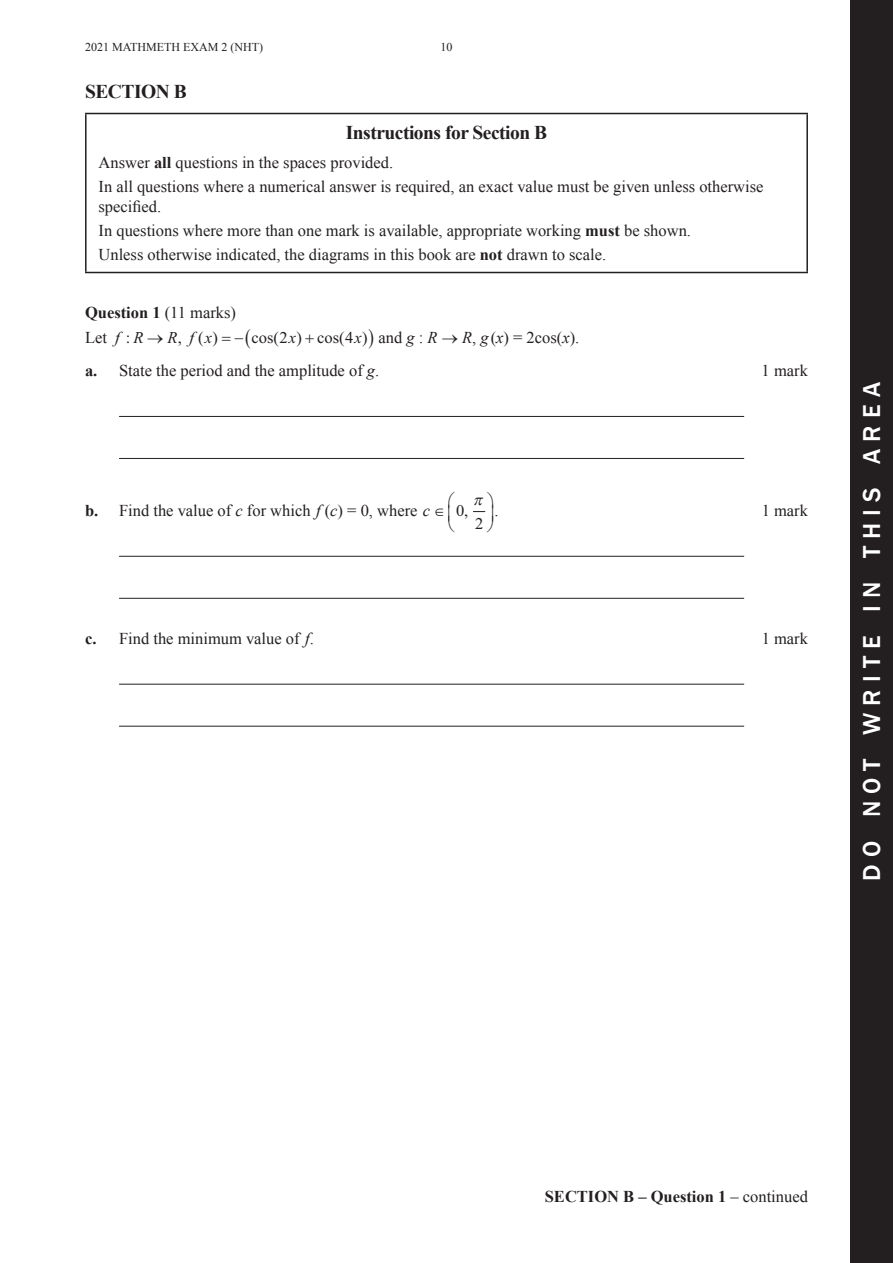
<style>
.page{position:relative;width:893px;height:1263px;background:#fff}
.page>*{position:absolute;margin:0;border:0;box-sizing:border-box;transform-origin:0 0}
.t1{font:500 25.2px "Franklin Gothic";letter-spacing:.285em;color:#fff}
.t2{font:700 19.5px "Times New Roman";letter-spacing:-.025em;color:#231f20}
.t3{font:16.5px/24px "Times New Roman";color:#231f20}
.t4{font:700 16.5px "Times New Roman";color:#231f20}
.t5{font:12px "Times New Roman";color:#231f20}
.s1{font-weight:700}
.s2{font-style:italic}
.s3{font-weight:400}
</style>
<div class="page">
<div style="left:850px;top:0;width:43px;height:1263px;background:#231f20"></div>
<hr style="left:119px;top:416px;width:625px;height:1px;background:#231f20">
<hr style="left:119px;top:458px;width:625px;height:1px;background:#231f20">
<hr style="left:119px;top:556px;width:625px;height:1px;background:#231f20">
<hr style="left:119px;top:598px;width:625px;height:1px;background:#231f20">
<hr style="left:119px;top:684px;width:625px;height:1px;background:#231f20">
<hr style="left:119px;top:726px;width:625px;height:1px;background:#231f20">
<hr style="left:85px;top:113px;width:723px;height:1px;background:#231f20">
<hr style="left:85px;top:114px;width:2px;height:158px;background:#231f20">
<hr style="left:806px;top:114px;width:2px;height:158px;background:#231f20">
<hr style="left:85px;top:272px;width:723px;height:1px;background:#231f20">
<svg style="left:473px;top:511px;width:13px;height:2px"></svg>
<p class="t5" style="left:85px;top:39px;width:179px">2021 MATHMETH EXAM 2 (NHT)</p>
<p class="t5" style="left:440px;top:39px;width:13px">10</p>
<p class="t2" style="left:85px;top:78px;width:103px">SECTION B</p>
<p class="t2" style="left:346px;top:119px;width:203px">Instructions for Section B</p>
<p class="t3" style="left:99px;top:150px;width:666px">Answer <span class="s1">all</span> questions in the spaces provided.<br>In all questions where a numerical answer is required, an exact value must be given unless otherwise</p>
<p class="t3" style="left:99px;top:194px;width:594px">specified.<br>In questions where more than one mark is available, appropriate working <span class="s1">must</span> be shown.<br>Unless otherwise indicated, the diagrams in this book are <span class="s1">not</span> drawn to scale.</p>
<p class="t3" style="left:85px;top:299px;width:153px;line-height:25.7px"><span class="s1">Question 1</span> (11 marks)<br>Let <span class="s2">f R</span>: → <span class="s2">R f</span> ( )<span class="s2">x</span></p>
<p class="t3" style="left:178px;top:325px;width:6px">,</p>
<p class="t3" style="left:234px;top:325px;width:346px">− cos(2<span class="s2">x</span>) cos( )<span class="s2">x</span> and <span class="s2">g</span> : <span class="s2">R</span> → <span class="s2">R</span>, <span class="s2">g</span>(<span class="s2">x</span>) = 2cos(<span class="s2">x</span>).</p>
<p class="t3" style="left:85px;top:321px;width:296px;line-height:32.7px;text-indent:260px">4<br><span class="s1">a.</span> State the period and the amplitude of <span class="s2">g</span>.</p>
<p class="t3" style="left:762px;top:358px;width:48px">1 mark</p>
<p class="t3" style="left:85px;top:498px;width:385px"><span class="s1">b.</span> Find the value of <span class="s2">c</span> for which <span class="s2">f</span> (<span class="s2">c</span>) = 0, where <span class="s2">c</span> ∈ 0,</p>
<p class="t3" style="left:475px;top:511px;width:10px">2</p>
<p class="t3" style="left:494px;top:498px;width:6px">.</p>
<p class="t3" style="left:762px;top:498px;width:48px">1 mark</p>
<p class="t3" style="left:85px;top:626px;width:230px"><span class="s1">c.</span> Find the minimum value of <span class="s2">f</span>.</p>
<p class="t3" style="left:762px;top:626px;width:48px">1 mark</p>
<h1 class="t1" style="left:856px;top:881px;width:500px;rotate:-90deg">do not write in this area</h1>
<p class="t4" style="left:545px;top:1185px;width:265px">SECTION B – Question 1 <span class="s3">– continued</span></p>
</div>
